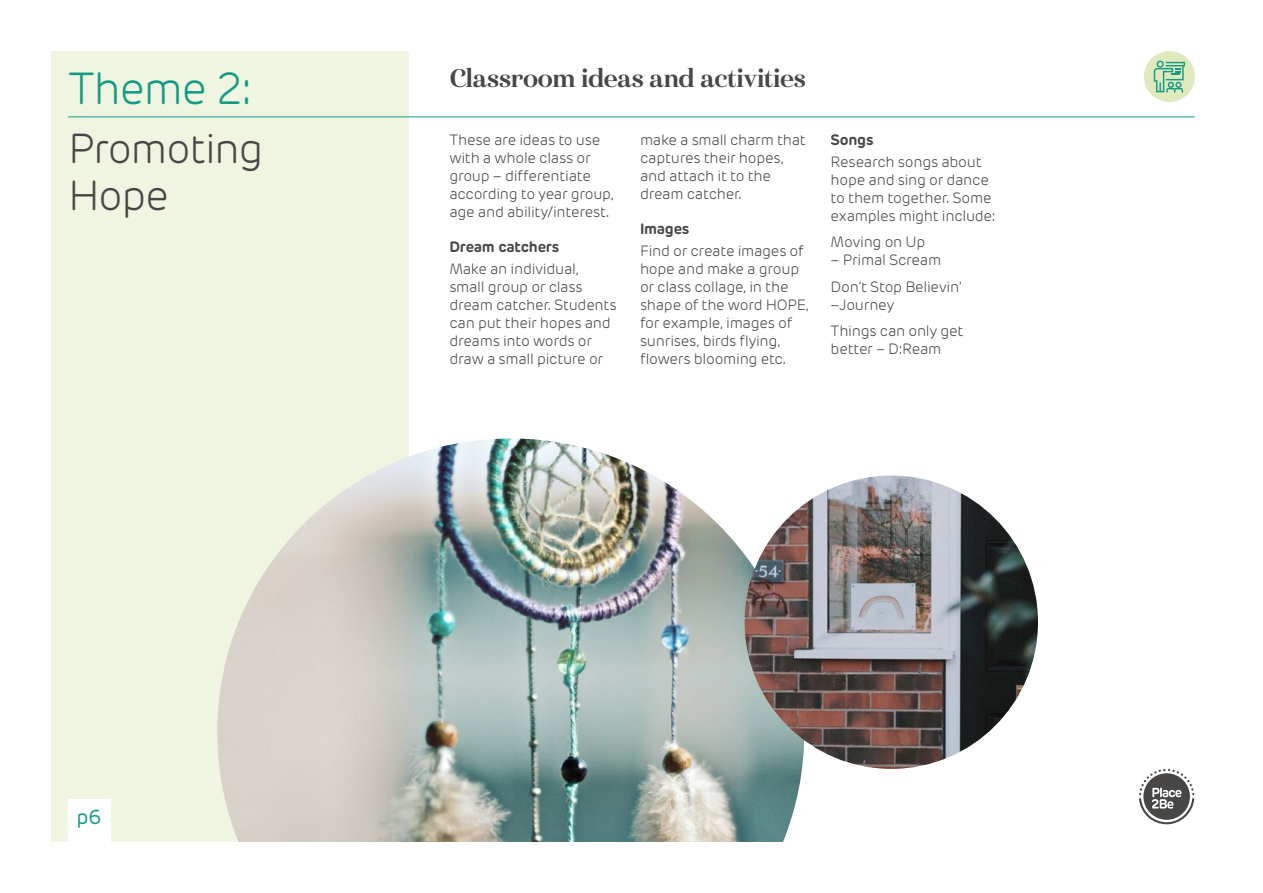
<style>
.page{position:relative;width:1263px;height:893px;background:#fff}
.page>*{position:absolute;margin:0;border:0;box-sizing:border-box;transform-origin:0 0}
.t1{font:300 45px "Rubrik New";letter-spacing:-.035em;color:#159b85}
.t2{font:300 42px/46.5px "Rubrik New";letter-spacing:-.035em;color:#484746}
.t3{font:25.5px "Haboro Nor Bol";letter-spacing:-.035em;color:#484746}
.t4{font:20.25px "Rubrik New";color:#159b85}
.t5{font:300 15px/18px "Rubrik New";letter-spacing:-.02em;color:#484746}
.t6{font:700 15px "Rubrik New";letter-spacing:-.015em;color:#484746}
</style>
<div class="page">
<svg style="left:1139px;top:769px;width:55px;height:55px"></svg>
<div style="left:51px;top:51px;width:357px;height:791px;background:#eff5e0"></div>
<hr style="left:68px;top:117px;width:1127px;height:1px;background:#159b85">
<div style="left:68px;top:800px;width:42px;height:42px;background:#fff"></div>
<div style="left:1144px;top:51px;width:51px;height:51px;background:#deeabe;border-radius:50%"></div>
<svg style="left:1154px;top:61px;width:31px;height:32px"></svg>
<img style="left:217px;top:438px;width:587px;height:404px">
<img style="left:745px;top:475px;width:293px;height:294px;border-radius:147px">
<h1 class="t1" style="left:68px;top:62px;width:186px">Theme 2:</h1>
<h2 class="t2" style="left:68px;top:126px;width:197px">Promoting<br>Hope</h2>
<h3 class="t4" style="left:77px;top:805px;width:26px">p6</h3>
<h3 class="t3" style="left:449px;top:61px;width:358px">Classroom ideas and activities</h3>
<p class="t5" style="left:449px;top:131px;width:166px">These are ideas to use with a whole class or group – differentiate according to year group, age and ability/interest.</p>
<p class="t6" style="left:449px;top:237px;width:112px">Dream catchers</p>
<p class="t5" style="left:449px;top:260px;width:169px">Make an individual, small group or class dream catcher. Students can put their hopes and dreams into words or draw a small picture or</p>
<p class="t5" style="left:640px;top:131px;width:167px">make a small charm that captures their hopes, and attach it to the dream catcher.</p>
<p class="t6" style="left:640px;top:219px;width:51px">Images</p>
<p class="t5" style="left:640px;top:242px;width:170px">Find or create images of hope and make a group or class collage, in the shape of the word HOPE, for example, images of sunrises, birds flying, flowers blooming etc.</p>
<p class="t6" style="left:831px;top:130px;width:44px">Songs</p>
<p class="t5" style="left:831px;top:153px;width:167px">Research songs about hope and sing or dance to them together. Some examples might include:</p>
<p class="t5" style="left:831px;top:233px;width:96px">Moving on Up</p>
<p class="t5" style="left:831px;top:247px;width:133px;line-height:26.5px">– Primal Scream<br>Don’t Stop Believin’</p>
<p class="t5" style="left:831px;top:292px;width:134px;line-height:26.5px">–Journey<br>Things can only get</p>
<p class="t5" style="left:831px;top:340px;width:112px">better – D:Ream</p>
</div>
